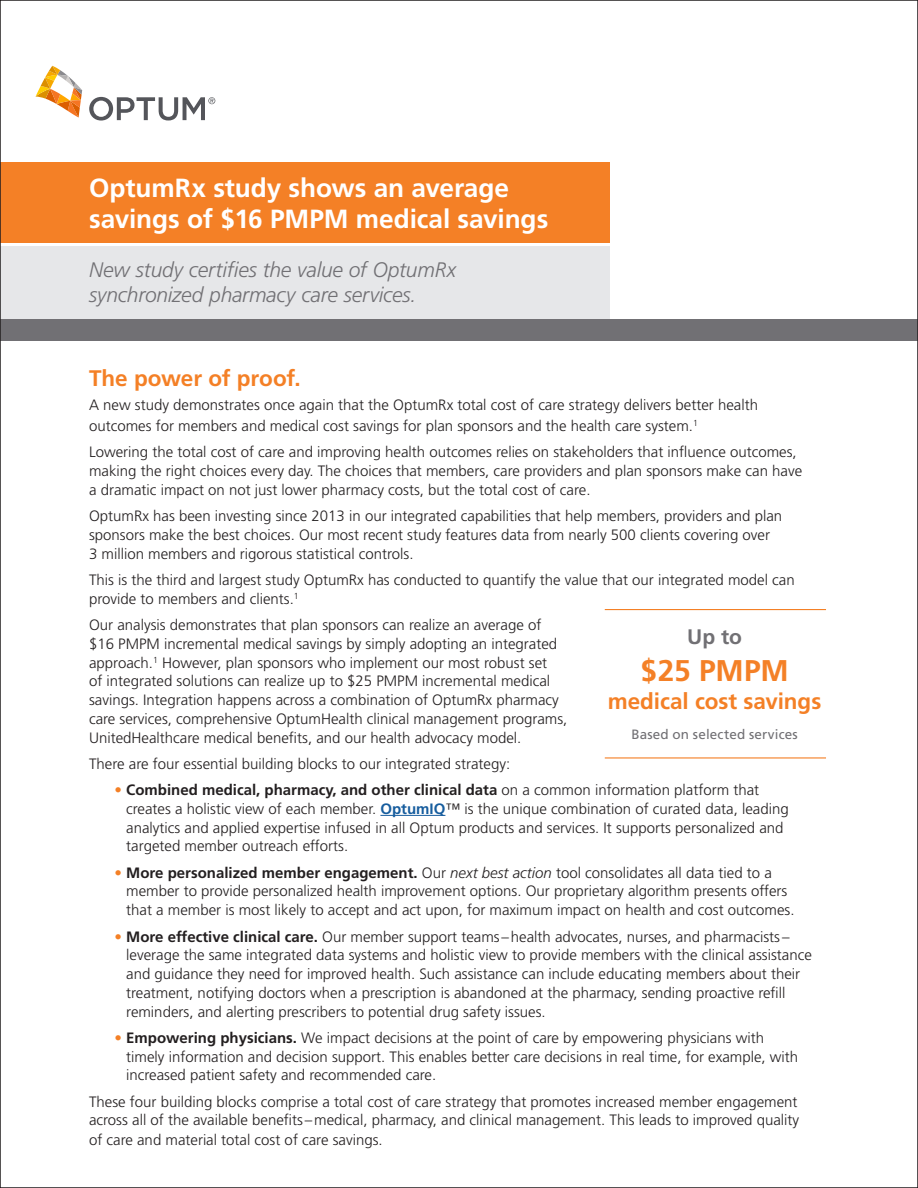
<style>
.page{position:relative;width:918px;height:1188px;background:#fff}
.page>*{position:absolute;margin:0;border:0;box-sizing:border-box;transform-origin:0 0}
.t1{font:700 30px "Frutiger";letter-spacing:-.005em;color:#f48026}
.t2{font:700 26.25px/31.5px "Frutiger";letter-spacing:-.005em;color:#fff}
.t3{font:700 22.5px "Frutiger";letter-spacing:-.005em;color:#f48026}
.t4{font:italic 300 21px/25.5px "Frutiger";letter-spacing:-.01em;color:#717074}
.t5{font:700 21px "Frutiger";color:#717074}
.t6{font:300 15px/18.8px "Frutiger";color:#231f20}
.t7{font:13.5px "Frutiger";letter-spacing:.015em;color:#717074}
.s1{font-weight:700;color:#f48026}
.s2{font-weight:700}
.s3{font-weight:700;color:#175d9e}
.s4{font-style:italic}
</style>
<div class="page">
<div style="left:0;top:246px;width:609px;height:73px;background:#e6e7e9"></div>
<div style="left:0;top:162px;width:609px;height:81px;background:#f48026"></div>
<div style="left:0;top:319px;width:918px;height:22px;background:#717074"></div>
<svg style="left:36px;top:66px;width:46px;height:52px"></svg>
<svg style="left:89px;top:97px;width:126px;height:24px"></svg>
<hr style="left:380px;top:815px;width:65px;height:1px;background:#175d9e">
<hr style="left:605px;top:609px;width:221px;height:1px;background:#f48026">
<hr style="left:605px;top:757px;width:221px;height:2px;background:#f48026">
<h2 class="t2" style="left:89px;top:172px;width:461px">OptumRx study shows an average savings of $16 PMPM medical savings</h2>
<h3 class="t4" style="left:89px;top:256px;width:369px">New study certifies the value of OptumRx synchronized pharmacy care services.</h3>
<h3 class="t3" style="left:89px;top:365px;width:213px">The power of proof.</h3>
<p class="t6" style="left:89px;top:394px;width:670px;line-height:21px">A new study demonstrates once again that the OptumRx total cost of care strategy delivers better health outcomes for members and medical cost savings for plan sponsors and the health care system.<sup>1</sup></p>
<p class="t6" style="left:89px;top:443px;width:715px">Lowering the total cost of care and improving health outcomes relies on stakeholders that influence outcomes, making the right choices every day. The choices that members, care providers and plan sponsors make can have a dramatic impact on not just lower pharmacy costs, but the total cost of care.</p>
<p class="t6" style="left:89px;top:507px;width:695px">OptumRx has been investing since 2013 in our integrated capabilities that help members, providers and plan sponsors make the best choices. Our most recent study features data from nearly 500 clients covering over<br>3 million members and rigorous statistical controls.</p>
<p class="t6" style="left:89px;top:570px;width:707px">This is the third and largest study OptumRx has conducted to quantify the value that our integrated model can provide to members and clients.<sup>1</sup></p>
<p class="t6" style="left:89px;top:615px;width:480px">Our analysis demonstrates that plan sponsors can realize an average of $16 PMPM incremental medical savings by simply adopting an integrated approach.<sup>1</sup> However, plan sponsors who implement our most robust set<br>of integrated solutions can realize up to $25 PMPM incremental medical savings. Integration happens across a combination of OptumRx pharmacy care services, comprehensive OptumHealth clinical management programs, UnitedHealthcare medical benefits, and our health advocacy model.</p>
<p class="t6" style="left:89px;top:754px;width:423px">There are four essential building blocks to our integrated strategy:</p>
<p class="t6" style="left:126px;top:781px;width:664px;text-indent:-12px"><span class="s1">•</span> <span class="s2">Combined medical, pharmacy, and other clinical data</span> on a common information platform that creates a holistic view of each member. <span class="s3">OptumIQ</span>™ is the unique combination of curated data, leading analytics and applied expertise infused in all Optum products and services. It supports personalized and targeted member outreach efforts.</p>
<p class="t6" style="left:126px;top:863px;width:670px;text-indent:-12px"><span class="s1">•</span> <span class="s2">More personalized member engagement.</span> Our <span class="s4">next best action</span> tool consolidates all data tied to a member to provide personalized health improvement options. Our proprietary algorithm presents offers that a member is most likely to accept and act upon, for maximum impact on health and cost outcomes.</p>
<p class="t6" style="left:126px;top:927px;width:687px;text-indent:-12px"><span class="s1">•</span> <span class="s2">More effective clinical care.</span> Our member support teams–health advocates, nurses, and pharmacists – leverage the same integrated data systems and holistic view to provide members with the clinical assistance and guidance they need for improved health. Such assistance can include educating members about their treatment, notifying doctors when a prescription is abandoned at the pharmacy, sending proactive refill reminders, and alerting prescribers to potential drug safety issues.</p>
<p class="t6" style="left:126px;top:1028px;width:674px;text-indent:-12px"><span class="s1">•</span> <span class="s2">Empowering physicians.</span> We impact decisions at the point of care by empowering physicians with timely information and decision support. This enables better care decisions in real time, for example, with increased patient safety and recommended care.</p>
<p class="t6" style="left:89px;top:1092px;width:712px;line-height:19.2px;text-align:justify">These four building blocks comprise a total cost of care strategy that promotes increased member engagement across all of the available benefits–medical, pharmacy, and clinical management. This leads to improved quality of care and material total cost of care savings.</p>
<h3 class="t5" style="left:687px;top:625px;width:56px">Up to</h3>
<h1 class="t1" style="left:640px;top:653px;width:150px">$25 PMPM</h1>
<h3 class="t3" style="left:608px;top:688px;width:215px">medical cost savings</h3>
<p class="t7" style="left:631px;top:726px;width:168px">Based on selected services</p>
</div>
